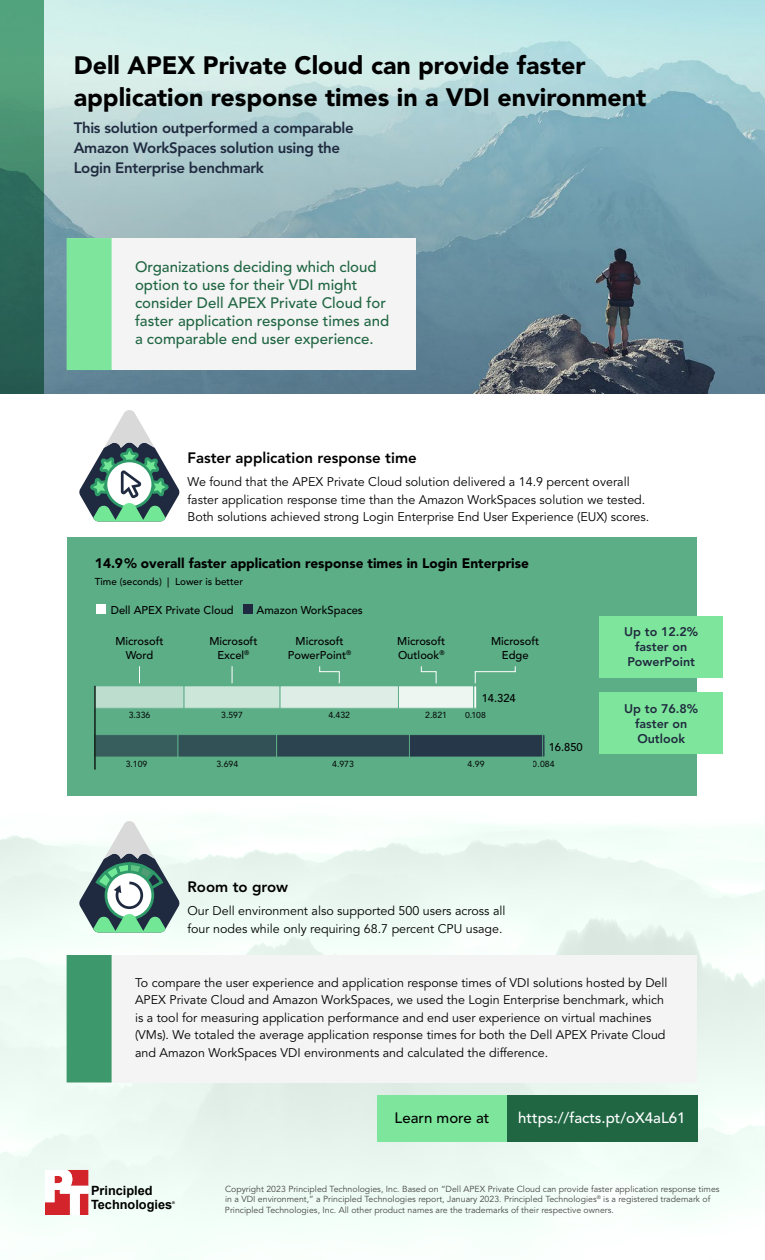
<style>
.page{position:relative;width:765px;height:1260px;background:#fff}
.page>*{position:absolute;margin:0;border:0;box-sizing:border-box;transform-origin:0 0}
.t1{font:900 25px/32.5px "Avenir LT Pro";color:#000}
.t2{font:500 15px/18px "Avenir LT Pro";color:#206643}
.t3{font:800 15px/20px "Avenir LT Pro";letter-spacing:-.02em;color:#202b40}
.t4{font:800 15px "Avenir LT Pro";color:#000}
.t5{font:500 15px "Avenir LT Pro";color:#fff}
.t6{font:500 15px "Avenir LT Pro";color:#000}
.t7{font:900 13.75px "Avenir LT Pro";color:#000}
.t8{font:700 12.75px/13.6px "Arial";color:#000}
.t9{font:12.5px/17.5px "Avenir LT Pro";color:#000}
.t10{font:800 12.5px/15px "Avenir LT Pro";color:#202b40;text-align:center}
.t11{font:500 11.25px/13.8px "Avenir LT Pro";color:#000;text-align:center}
.t12{font:500 10px "Avenir LT Pro";color:#000}
.t13{font:8.75px/10.5px "Avenir LT Pro";color:#464547}
.t14{font:500 8.75px "Avenir LT Pro";color:#000}
.t15{font:700 3.88px "Arial";color:#000}
</style>
<div class="page">
<svg style="left:0;top:742px;width:765px;height:518px"></svg>
<svg style="left:45px;top:1170px;width:43px;height:45px"></svg>
<img style="left:44px;top:0;width:721px;height:394px">
<svg style="left:0;top:0;width:44px;height:394px;background:#3a7c65"></svg>
<svg style="left:79px;top:410px;width:100px;height:111px"></svg>
<svg style="left:79px;top:821px;width:100px;height:111px"></svg>
<div style="left:68px;top:238px;width:348px;height:131px;background:#f4f4f4"></div>
<div style="left:67px;top:238px;width:45px;height:132px;background:#7ee69c"></div>
<div style="left:68px;top:955px;width:630px;height:127px;background:#f4f4f4"></div>
<div style="left:67px;top:955px;width:45px;height:127px;background:#3d996b"></div>
<div style="left:68px;top:537px;width:630px;height:259px;background:#5cae87"></div>
<div style="left:95px;top:735px;width:83px;height:22px;background:#375e5d"></div>
<div style="left:95px;top:734px;width:83px;height:23px;border:1px solid #5cae87"></div>
<div style="left:178px;top:735px;width:99px;height:22px;background:#315156"></div>
<div style="left:178px;top:734px;width:99px;height:23px;border:1px solid #5cae87"></div>
<div style="left:277px;top:735px;width:132px;height:22px;background:#2b444f"></div>
<div style="left:276px;top:734px;width:134px;height:23px;border:1px solid #5cae87"></div>
<div style="left:409px;top:735px;width:134px;height:22px;background:#253748"></div>
<div style="left:409px;top:734px;width:134px;height:23px;border:1px solid #5cae87"></div>
<div style="left:542px;top:734px;width:3px;height:23px;border:1px solid #5cae87"></div>
<div style="left:95px;top:686px;width:89px;height:22px;background:#bddecf"></div>
<div style="left:95px;top:686px;width:89px;height:23px;border:1px solid #5cae87"></div>
<div style="left:184px;top:686px;width:96px;height:22px;background:#cde6da"></div>
<div style="left:184px;top:686px;width:96px;height:23px;border:1px solid #5cae87"></div>
<div style="left:280px;top:686px;width:118px;height:22px;background:#deeee7"></div>
<div style="left:280px;top:686px;width:119px;height:23px;border:1px solid #5cae87"></div>
<div style="left:398px;top:686px;width:76px;height:22px;background:#eef6f2"></div>
<div style="left:398px;top:686px;width:76px;height:23px;border:1px solid #5cae87"></div>
<div style="left:473px;top:686px;width:4px;height:23px;border:1px solid #5cae87"></div>
<div style="left:96px;top:604px;width:10px;height:10px;background:#fff"></div>
<div style="left:243px;top:604px;width:10px;height:10px;background:#1f2a41"></div>
<svg style="left:139px;top:666px;width:1px;height:17px"></svg>
<svg style="left:232px;top:666px;width:1px;height:17px"></svg>
<svg style="left:319px;top:666px;width:21px;height:18px"></svg>
<svg style="left:421px;top:666px;width:15px;height:18px"></svg>
<svg style="left:475px;top:666px;width:41px;height:18px"></svg>
<hr style="left:94px;top:686px;width:2px;height:84px;background:#000">
<div style="left:599px;top:616px;width:124px;height:62px;background:#7ee69c"></div>
<div style="left:599px;top:692px;width:124px;height:62px;background:#7ee69c"></div>
<div style="left:506px;top:1095px;width:192px;height:46px;background:#206643"></div>
<div style="left:377px;top:1095px;width:129px;height:46px;background:#7ee69c"></div>
<h1 class="t1" style="left:74px;top:49px;width:574px">Dell APEX Private Cloud can provide faster application response times in a VDI environment</h1>
<p class="t3" style="left:74px;top:118px;width:281px">This solution outperformed a comparable<br>Amazon WorkSpaces solution using the<br>Login Enterprise benchmark</p>
<p class="t2" style="left:135px;top:258px;width:256px">Organizations deciding which cloud option to use for their VDI might consider Dell APEX Private Cloud for faster application response times and a comparable end user experience.</p>
<p class="t4" style="left:188px;top:449px;width:231px">Faster application response time</p>
<p class="t9" style="left:188px;top:474px;width:463px">We found that the APEX Private Cloud solution delivered a 14.9 percent overall faster application response time than the Amazon WorkSpaces solution we tested.<br>Both solutions achieved strong Login Enterprise End User Experience (EUX) scores.</p>
<p class="t7" style="left:95px;top:555px;width:435px">14.9% overall faster application response times in Login Enterprise</p>
<p class="t12" style="left:95px;top:575px;width:150px">Time (seconds) | Lower is better</p>
<p class="t11" style="left:111px;top:603px;width:124px">Dell APEX Private Cloud</p>
<p class="t11" style="left:257px;top:603px;width:108px">Amazon WorkSpaces</p>
<p class="t11" style="left:115px;top:634px;width:50px">Microsoft<br>Word</p>
<p class="t11" style="left:209px;top:634px;width:50px">Microsoft<br>Excel<sup>®</sup></p>
<p class="t11" style="left:288px;top:634px;width:65px">Microsoft<br>PowerPoint<sup>®</sup></p>
<p class="t11" style="left:397px;top:634px;width:50px;text-align:left">Microsoft<br>Outlook<sup>®</sup></p>
<p class="t11" style="left:491px;top:634px;width:50px">Microsoft<br>Edge</p>
<p class="t11" style="left:482px;top:691px;width:36px">14.324</p>
<p class="t14" style="left:129px;top:710px;width:23px">3.336</p>
<p class="t14" style="left:126px;top:759px;width:23px">3.109</p>
<p class="t14" style="left:221px;top:710px;width:23px">3.597</p>
<p class="t14" style="left:216px;top:759px;width:23px">3.694</p>
<p class="t14" style="left:328px;top:710px;width:23px">4.432</p>
<p class="t14" style="left:332px;top:759px;width:23px">4.973</p>
<p class="t14" style="left:425px;top:710px;width:23px">2.821</p>
<p class="t14" style="left:465px;top:710px;width:22px">0.108</p>
<p class="t14" style="left:468px;top:759px;width:18px">4.99</p>
<p class="t11" style="left:549px;top:740px;width:36px">16.850</p>
<p class="t14" style="left:533px;top:759px;width:23px">0.084</p>
<p class="t10" style="left:624px;top:625px;width:76px">Up to 12.2% faster on<br>PowerPoint</p>
<p class="t10" style="left:624px;top:701px;width:76px">Up to 76.8% faster on<br>Outlook</p>
<p class="t4" style="left:188px;top:878px;width:102px">Room to grow</p>
<p class="t9" style="left:188px;top:902px;width:320px">Our Dell environment also supported 500 users across all four nodes while only requiring 68.7 percent CPU usage.</p>
<p class="t9" style="left:135px;top:974px;width:534px">To compare the user experience and application response times of VDI solutions hosted by Dell APEX Private Cloud and Amazon WorkSpaces, we used the Login Enterprise benchmark, which is a tool for measuring application performance and end user experience on virtual machines (VMs). We totaled the average application response times for both the Dell APEX Private Cloud and Amazon WorkSpaces VDI environments and calculated the difference.</p>
<p class="t8" style="left:91px;top:1184px;width:83px">Principled<br>Technologies</p>
<p class="t15" style="left:172px;top:1200px;width:4px">®</p>
<p class="t6" style="left:395px;top:1109px;width:96px">Learn more at</p>
<p class="t5" style="left:518px;top:1109px;width:169px">https://facts.pt/oX4aL61</p>
<p class="t13" style="left:225px;top:1184px;width:496px">Copyright 2023 Principled Technologies, Inc. Based on “Dell APEX Private Cloud can provide faster application response times in a VDI environment,” a Principled Technologies report, January 2023. Principled Technologies<sup>®</sup> is a registered trademark of<br>Principled Technologies, Inc. All other product names are the trademarks of their respective owners.</p>
</div>
